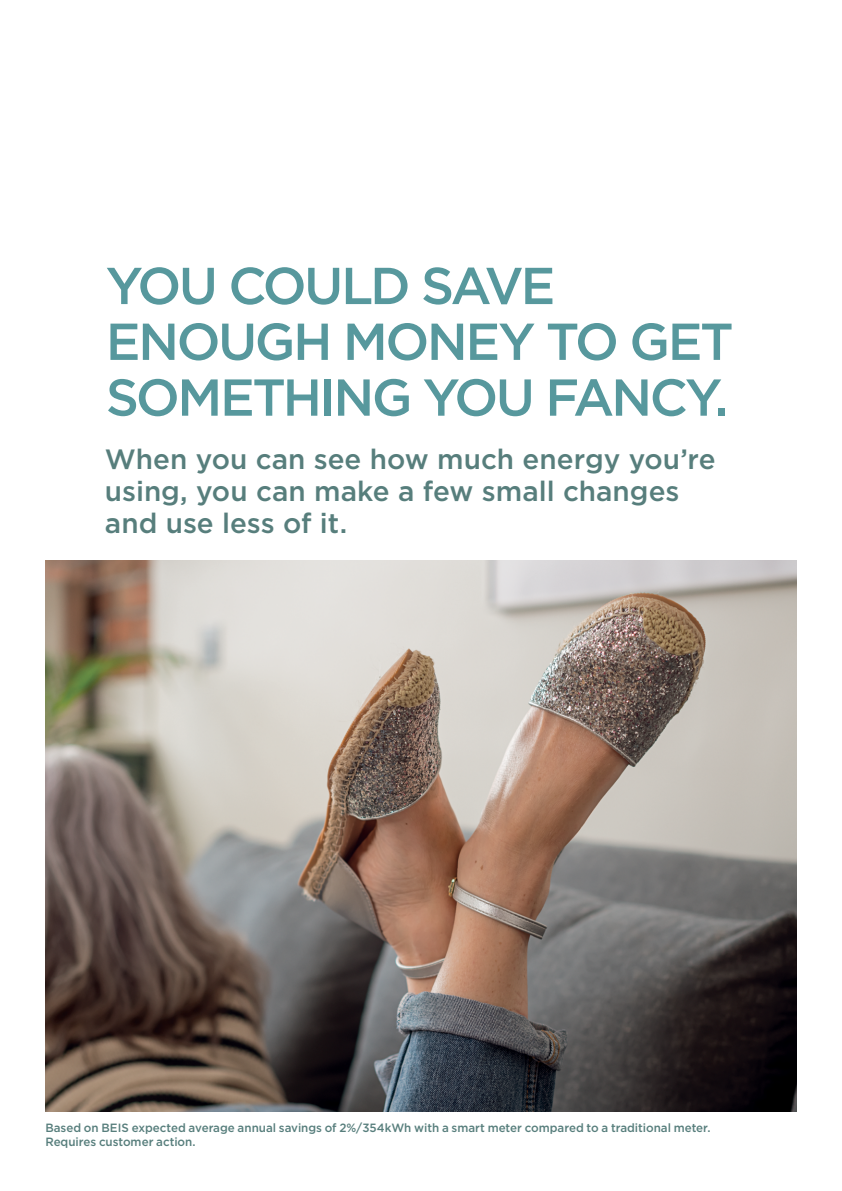
<style>
.page{position:relative;width:842px;height:1191px;background:#fff}
.page>*{position:absolute;margin:0;border:0;box-sizing:border-box;transform-origin:0 0}
.t1{font:500 51.8px/55.8px "Gotham HTF";letter-spacing:-.05em;color:#57989d}
.t2{font:500 27.8px/31.8px "Gotham HTF";color:#577e7c}
.t3{font:500 12px/14px "Gotham HTF";color:#577e7c}
</style>
<div class="page">
<img style="left:45px;top:560px;width:752px;height:551px">
<h1 class="t1" style="left:106px;top:257px;width:629px">YOU COULD SAVE<br>ENOUGH MONEY TO GET<br>SOMETHING YOU FANCY.</h1>
<h2 class="t2" style="left:105px;top:442px;width:612px">When you can see how much energy you’re using, you can make a few small changes and use less of it.</h2>
<p class="t3" style="left:45px;top:1120px;width:667px">Based on BEIS expected average annual savings of 2%/354kWh with a smart meter compared to a traditional meter.<br>Requires customer action.</p>
</div>
